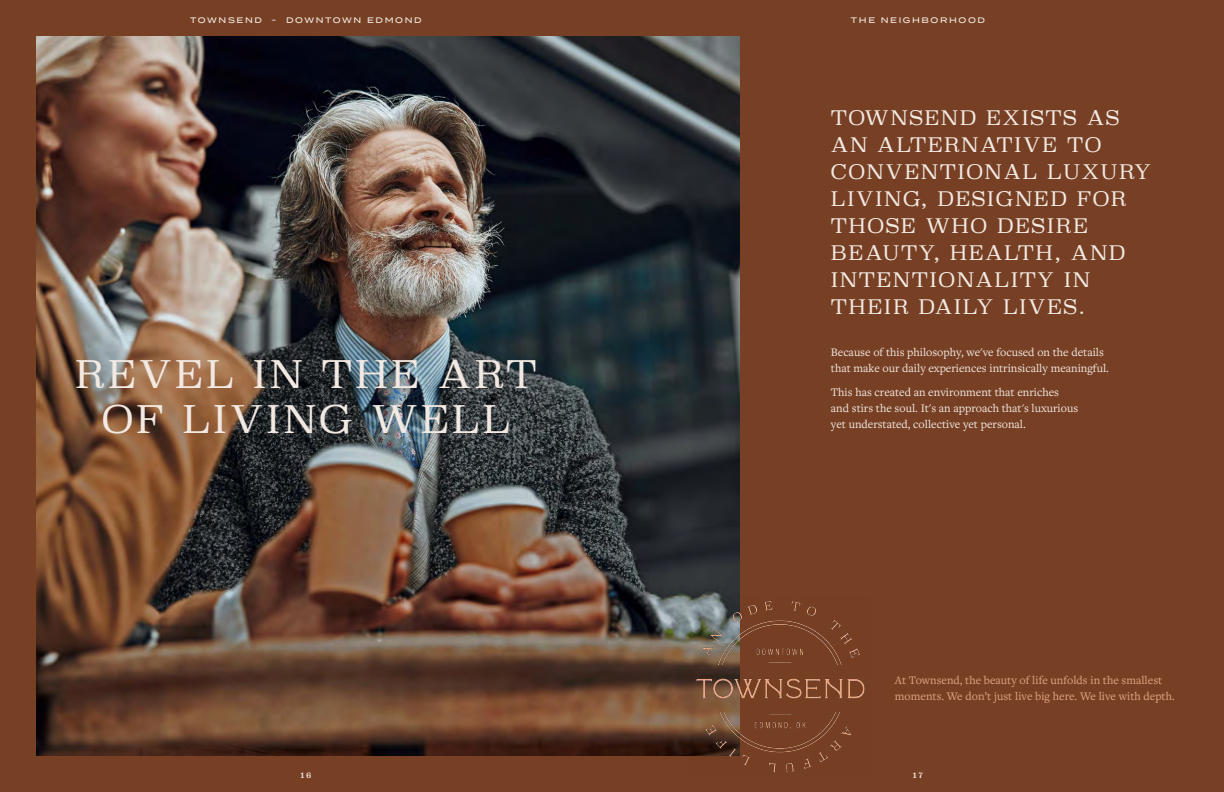
<style>
.page{position:relative;width:1224px;height:792px;background:#fff}
.page>*{position:absolute;margin:0;border:0;box-sizing:border-box;transform-origin:0 0}
.t1{font:300 38px/45.5px "Superclarendon";letter-spacing:.075em;color:#f2e9e3;text-align:center}
.t2{font:300 20px/27px "Superclarendon";letter-spacing:.075em;color:#f2e9e3}
.t3{font:12px/16px "Freight Text Pro";color:#f2e9e3}
.t4{font:12px/16px "Freight Text Pro";color:#e3a581}
.t5{font:500 8px "Termina";letter-spacing:.2em;color:#f2e9e3}
.t6{font:8px "Superclarendon";color:#f2e9e3}
</style>
<div class="page">
<div style="left:0;top:0;width:612px;height:792px;background:#774024"></div>
<div style="left:612px;top:0;width:612px;height:792px;background:#774024"></div>
<img style="left:36px;top:36px;width:704px;height:720px">
<img style="left:691px;top:596px;width:174px;height:176px">
<p class="t5" style="left:190px;top:15px;width:233px">TOWNSEND - DOWNTOWN EDMOND</p>
<p class="t5" style="left:851px;top:15px;width:136px">THE NEIGHBORHOOD</p>
<h1 class="t1" style="left:75px;top:355px;width:463px">REVEL IN THE ART<br>OF LIVING WELL</h1>
<h2 class="t2" style="left:831px;top:106px;width:321px">TOWNSEND EXISTS AS<br>AN ALTERNATIVE TO<br>CONVENTIONAL LUXURY<br>LIVING, DESIGNED FOR<br>THOSE WHO DESIRE<br>BEAUTY, HEALTH, AND<br>INTENTIONALITY IN<br>THEIR DAILY LIVES.</h2>
<p class="t3" style="left:831px;top:344px;width:280px">Because of this philosophy, we've focused on the details that make our daily experiences intrinsically meaningful.</p>
<p class="t3" style="left:831px;top:384px;width:249px">This has created an environment that enriches and stirs the soul. It's an approach that's luxurious yet understated, collective yet personal.</p>
<p class="t4" style="left:895px;top:672px;width:281px">At Townsend, the beauty of life unfolds in the smallest moments. We don’t just live big here. We live with depth.</p>
<p class="t6" style="left:301px;top:770px;width:12px">16</p>
<p class="t6" style="left:913px;top:770px;width:12px">17</p>
</div>
